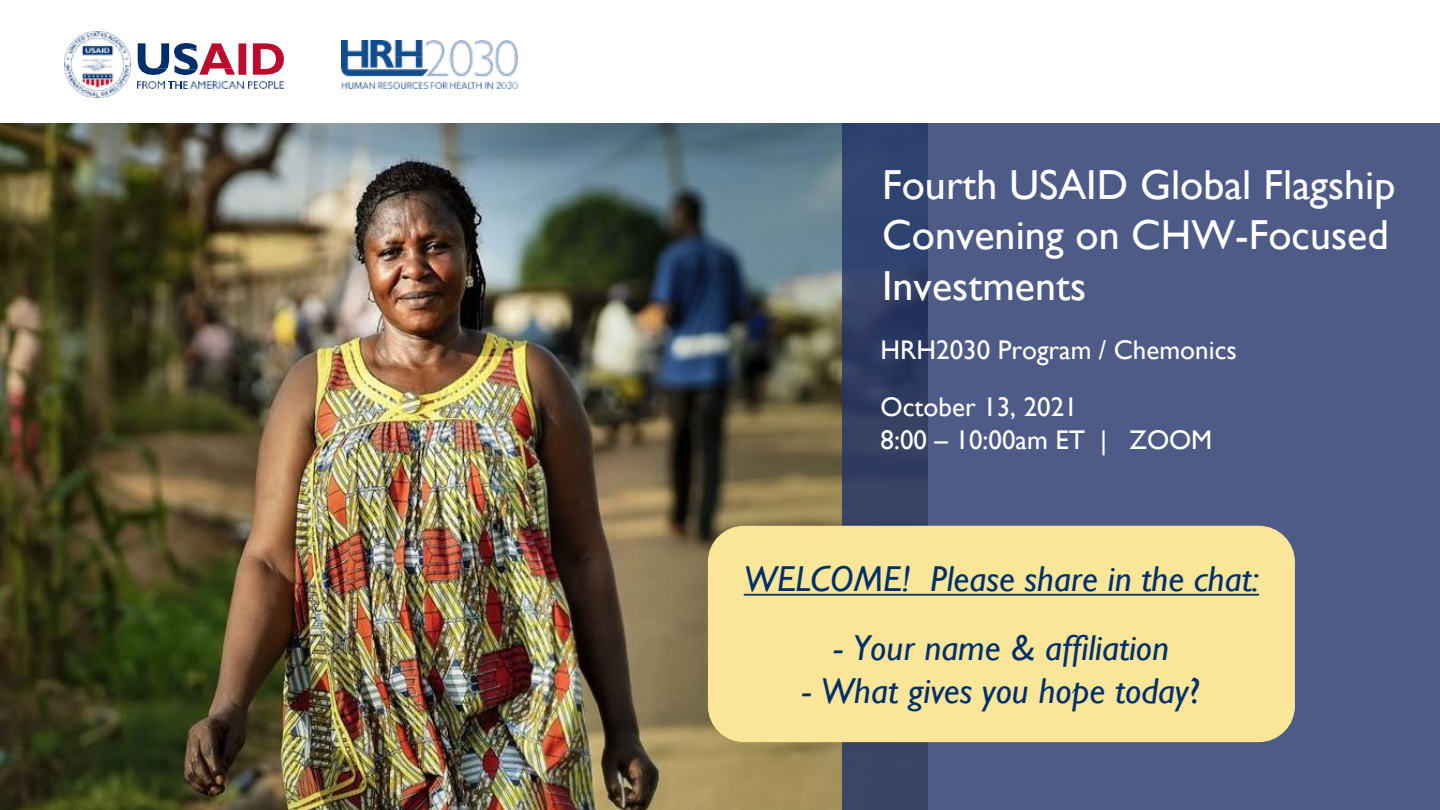
<style>
.page{position:relative;width:1440px;height:810px;background:#fff}
.page>*{position:absolute;margin:0;border:0;box-sizing:border-box;transform-origin:0 0}
.t1{font:42px/50.4px "Gill Sans";color:#fff}
.t2{font:italic 36px "Gill Sans";color:#002f6c}
.t3{font:27px "Gill Sans";color:#fff}
.s1{font-style:normal}
</style>
<div class="page">
<img style="left:138px;top:81px;width:27px;height:8px">
<svg style="left:168px;top:81px;width:20px;height:8px"></svg>
<img style="left:191px;top:81px;width:53px;height:8px">
<img style="left:249px;top:81px;width:35px;height:8px">
<img style="left:65px;top:32px;width:65px;height:65px">
<svg style="left:138px;top:43px;width:97px;height:32px"></svg>
<div style="left:238px;top:43px;width:8px;height:32px;background:#ba0d2e"></div>
<svg style="left:253px;top:43px;width:31px;height:32px"></svg>
<img style="left:342px;top:41px;width:175px;height:47px">
<img style="left:0;top:123px;width:843px;height:687px">
<div style="left:843px;top:123px;width:597px;height:687px;background:#213368;opacity:.8"></div>
<div style="left:708px;top:526px;width:587px;height:216px;background:#f9e698;border-radius:36px"></div>
<svg style="left:744px;top:594px;width:515px;height:2px"></svg>
<h2 class="t1" style="left:882px;top:160px;width:515px">Fourth USAID Global Flagship<br>Convening on CHW-Focused<br>Investments</h2>
<p class="t3" style="left:881px;top:335px;width:358px">HRH2030 Program / Chemonics</p>
<p class="t3" style="left:881px;top:391px;width:199px">October 13, 2021</p>
<p class="t3" style="left:881px;top:424px;width:333px">8:00 – 10:00am ET | ZOOM</p>
<p class="t2" style="left:744px;top:558px;width:517px">WELCOME! Please share in the chat:</p>
<p class="t2" style="left:834px;top:626px;width:337px">- Your name &amp; affiliation</p>
<p class="t2" style="left:802px;top:670px;width:400px">- What gives you hope today<span class="s1">?</span></p>
</div>
